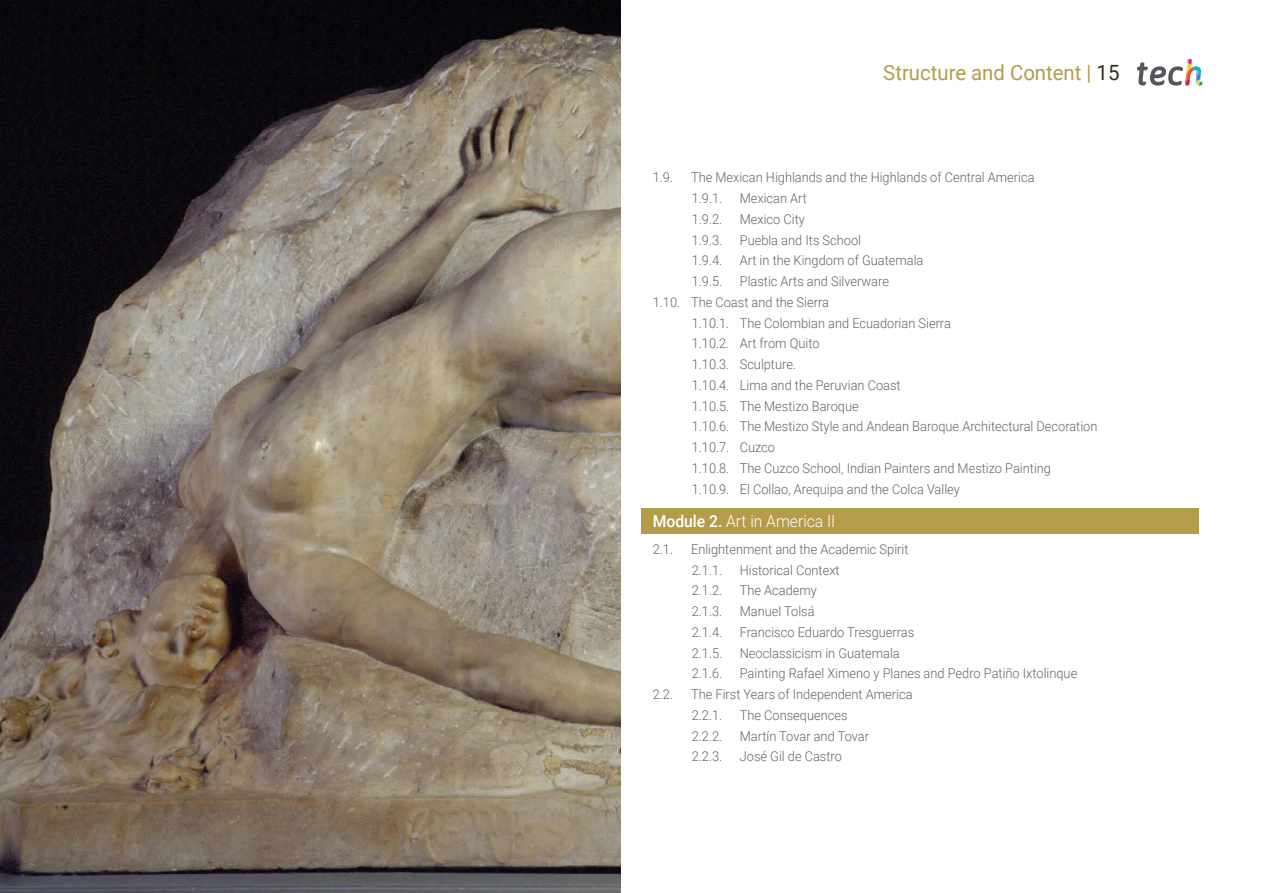
<style>
.page{position:relative;width:1263px;height:893px;background:#fff}
.page>*{position:absolute;margin:0;border:0;box-sizing:border-box;transform-origin:0 0}
.t1{font:21px "Roboto";color:#b49c4b}
.t2{font:300 16.5px "Roboto";color:#fff;scale:.95 1}
.t3{font:300 13.5px/20.7px "Roboto";color:#61646a;scale:.95 1}
.s1{color:#312e20}
.s2{font-weight:500}
</style>
<div class="page">
<svg style="left:1137px;top:59px;width:65px;height:27px"></svg>
<img style="left:0;top:0;width:621px;height:893px">
<div style="left:642px;top:508px;width:557px;height:25px;background:#b49c4b"></div>
<h1 class="t1" style="left:883px;top:57px;width:238px">Structure and Content | <span class="s1">15</span></h1>
<p class="t3" style="left:653px;top:167px;width:23px">1.9.</p>
<p class="t3" style="left:691px;top:167px;width:363px">The Mexican Highlands and the Highlands of Central America<br>1.9.1.</p>
<p class="t3" style="left:740px;top:187px;width:72px">Mexican Art</p>
<p class="t3" style="left:692px;top:208px;width:34px">1.9.2.</p>
<p class="t3" style="left:740px;top:208px;width:70px">Mexico City</p>
<p class="t3" style="left:692px;top:229px;width:34px">1.9.3.</p>
<p class="t3" style="left:740px;top:229px;width:129px">Puebla and Its School</p>
<p class="t3" style="left:692px;top:250px;width:34px">1.9.4.</p>
<p class="t3" style="left:740px;top:250px;width:195px">Art in the Kingdom of Guatemala</p>
<p class="t3" style="left:692px;top:270px;width:34px">1.9.5.</p>
<p class="t3" style="left:653px;top:270px;width:250px;text-indent:87px">Plastic Arts and Silverware<br>1.10. The Coast and the Sierra</p>
<p class="t3" style="left:692px;top:312px;width:429px">1.10.1. The Colombian and Ecuadorian Sierra<br>1.10.2. Art from Quito<br>1.10.3. Sculpture.<br>1.10.4. Lima and the Peruvian Coast<br>1.10.5. The Mestizo Baroque<br>1.10.6. The Mestizo Style and Andean Baroque Architectural Decoration 1.10.7. Cuzco<br>1.10.8. The Cuzco School, Indian Painters and Mestizo Painting<br>1.10.9. El Collao, Arequipa and the Colca Valley</p>
<p class="t2" style="left:653px;top:509px;width:194px"><span class="s2">Module 2.</span> Art in America II</p>
<p class="t3" style="left:653px;top:538px;width:23px">2.1.</p>
<p class="t3" style="left:691px;top:538px;width:230px">Enlightenment and the Academic Spirit<br>2.1.1.</p>
<p class="t3" style="left:740px;top:559px;width:107px">Historical Context</p>
<p class="t3" style="left:692px;top:580px;width:34px">2.1.2.</p>
<p class="t3" style="left:740px;top:580px;width:83px">The Academy</p>
<p class="t3" style="left:692px;top:600px;width:34px">2.1.3.</p>
<p class="t3" style="left:740px;top:600px;width:80px">Manuel Tolsá</p>
<p class="t3" style="left:692px;top:621px;width:34px">2.1.4.</p>
<p class="t3" style="left:740px;top:621px;width:185px">Francisco Eduardo Tresguerras</p>
<p class="t3" style="left:692px;top:642px;width:34px">2.1.5.</p>
<p class="t3" style="left:740px;top:642px;width:170px">Neoclassicism in Guatemala</p>
<p class="t3" style="left:692px;top:663px;width:34px">2.1.6.</p>
<p class="t3" style="left:740px;top:663px;width:357px">Painting Rafael Ximeno y Planes and Pedro Patiño Ixtolinque</p>
<p class="t3" style="left:653px;top:683px;width:23px">2.2.</p>
<p class="t3" style="left:691px;top:683px;width:235px">The First Years of Independent America<br>2.2.1.</p>
<p class="t3" style="left:740px;top:704px;width:115px">The Consequences</p>
<p class="t3" style="left:692px;top:725px;width:34px">2.2.2.</p>
<p class="t3" style="left:740px;top:725px;width:138px">Martín Tovar and Tovar</p>
<p class="t3" style="left:692px;top:746px;width:34px">2.2.3.</p>
<p class="t3" style="left:740px;top:746px;width:109px">José Gil de Castro</p>
</div>
